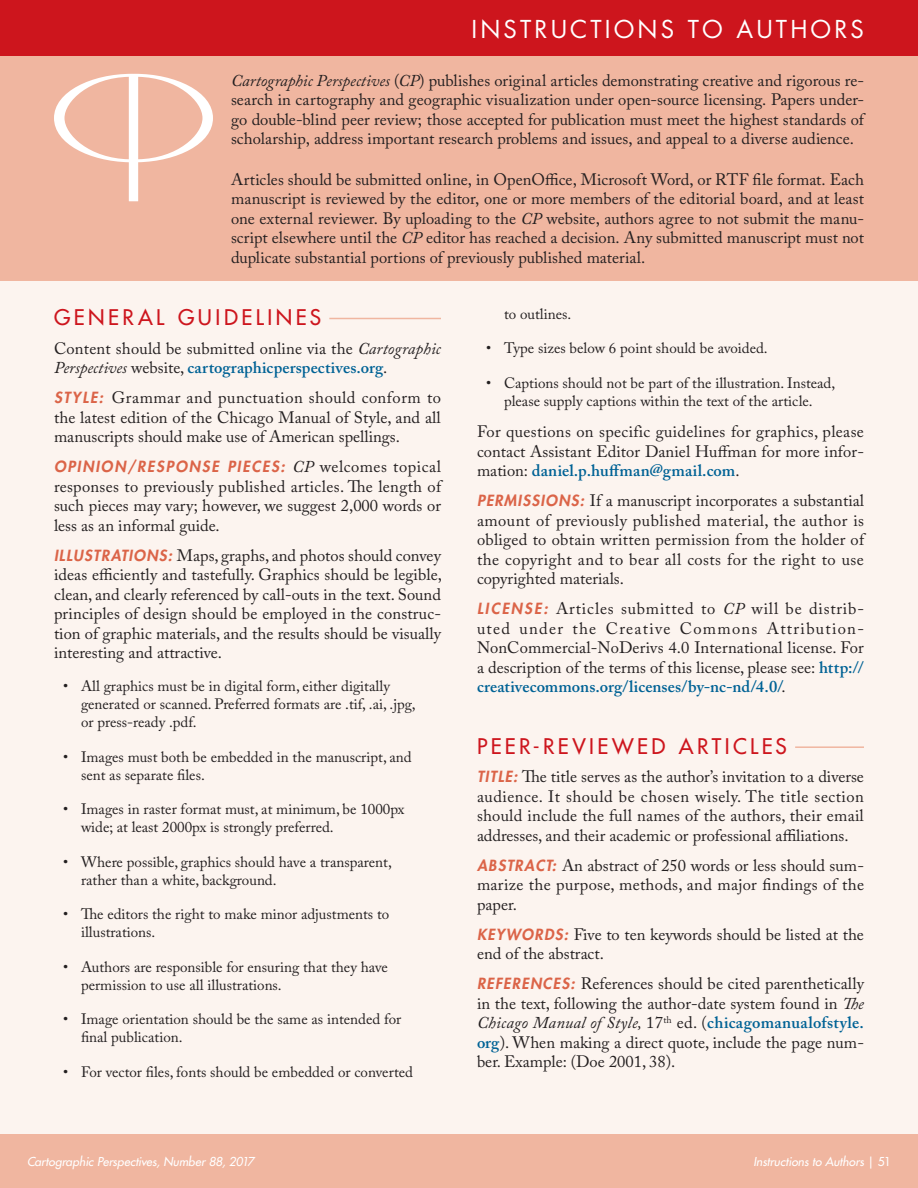
<style>
.page{position:relative;width:918px;height:1188px;background:#fff}
.page>*{position:absolute;margin:0;border:0;box-sizing:border-box;transform-origin:0 0}
.t1{font:24px "Futura Std";letter-spacing:.13em;color:#fff}
.Greater_Header{font:500 21px "Futura Std";letter-spacing:.165em;color:#cd151d}
.Instructions_to_Auth{font:16.5px/19.5px "Adobe Caslon Pro";letter-spacing:.005em;color:#231f20;text-align:justify}
.Main_Body_Text{font:16.5px/19.5px "Adobe Caslon Pro";letter-spacing:.005em;color:#231f20;text-align:justify}
.t2{font:15px/18px "Adobe Caslon Pro";color:#231f20}
.Instructions_to_Auth-2{font:italic 800 15px "Futura Std";letter-spacing:.11em;color:#db6448}
.t3{font:italic 500 12px "Futura Std";letter-spacing:.005em;color:#fff}
.s1{font-style:italic}
.s2{font-weight:600;color:#006295}
.s3{font-family:"Futura Std";font-weight:800;font-style:italic;font-size:15px;color:#db6448}
.s4{font-family:"Adobe Caslon Pro";font-weight:400;font-size:16.5px;color:#231f20}
.s5{font-family:"Adobe Caslon Pro";font-weight:400;font-style:normal;font-size:16.5px;color:#231f20}
.s6{font-style:normal}
</style>
<div class="page">
<div style="left:0;top:1134px;width:918px;height:54px;background:#f0b6a0"></div>
<div style="left:0;top:54px;width:918px;height:1080px;background:#fcf4ef"></div>
<div style="left:0;top:56px;width:918px;height:225px;background:#f0b6a0"></div>
<hr style="left:54px;top:318px;width:387px;height:1px;background:#f0b6a0">
<hr style="left:54px;top:317px;width:275px;height:3px;background:#fcf4ef">
<hr style="left:477px;top:746px;width:387px;height:2px;background:#f0b6a0">
<hr style="left:477px;top:746px;width:318px;height:3px;background:#fcf4ef">
<div style="left:0;top:0;width:918px;height:56px;background:#cd151d"></div>
<svg style="left:54px;top:74px;width:159px;height:127px"></svg>
<p class="t1" style="left:472px;top:14px;width:394px">INSTRUCTIONS TO AUTHORS</p>
<p class="Main_Body_Text" style="left:231px;top:70px;width:636px"><span class="s1">Cartographic Perspectives</span> (<span class="s1">CP</span>) publishes original articles demonstrating creative and rigorous re&shy;search in cartography and geographic visualization under open-source licensing. Papers under&shy;go double-blind peer review; those accepted for publication must meet the highest standards of scholarship, address important research problems and issues, and appeal to a diverse audience.</p>
<p class="Main_Body_Text" style="left:231px;top:169px;width:635px">Articles should be submitted online, in OpenOffice, Microsoft Word, or RTF file format. Each manuscript is reviewed by the editor, one or more members of the editorial board, and at least one external reviewer. By uploading to the <span class="s1">CP</span> website, authors agree to not submit the manu&shy;script elsewhere until the <span class="s1">CP</span> editor has reached a decision. Any submitted manuscript must not duplicate substantial portions of previously published material.</p>
<p class="Greater_Header" style="left:54px;top:304px;width:269px">GENERAL GUIDELINES</p>
<p class="Instructions_to_Auth" style="left:54px;top:338px;width:388px">Content should be submitted online via the <span class="s1">Cartographic<br>Perspectives</span> website, <span class="s2">cartographicperspectives.org</span>.</p>
<p class="Instructions_to_Auth" style="left:54px;top:388px;width:388px"><span class="s3">STYLE:</span> Grammar and punctuation should conform to the latest edition of the Chicago Manual of Style, and all manuscripts should make use of American spellings.</p>
<p class="Instructions_to_Auth-2" style="left:54px;top:457px;width:389px">OPINION/RESPONSE PIECES: <span class="s4">CP</span> <span class="s5">welcomes topical</span></p>
<p class="Instructions_to_Auth" style="left:54px;top:476px;width:391px;text-align:left">responses to previously published articles. The length of such pieces may vary; however, we suggest 2,000 words or less as an informal guide.</p>
<p class="Instructions_to_Auth" style="left:54px;top:545px;width:389px"><span class="s3">ILLUSTRATIONS:</span> Maps, graphs, and photos should convey ideas efficiently and tastefully. Graphics should be legible, clean, and clearly referenced by call-outs in the text. Sound principles of design should be employed in the construc&shy;tion of graphic materials, and the results should be visually interesting and attractive.</p>
<p class="t2" style="left:81px;top:677px;width:336px;text-indent:-18px">• All graphics must be in digital form, either digitally generated or scanned. Preferred formats are .tif, .ai, .jpg, or press-ready .pdf.</p>
<p class="t2" style="left:81px;top:748px;width:332px;text-indent:-18px">• Images must both be embedded in the manuscript, and sent as separate files.</p>
<p class="t2" style="left:81px;top:800px;width:325px;text-indent:-18px">• Images in raster format must, at minimum, be 1000px wide; at least 2000px is strongly preferred.</p>
<p class="t2" style="left:81px;top:853px;width:312px;text-indent:-18px">• Where possible, graphics should have a transparent, rather than a white, background.</p>
<p class="t2" style="left:81px;top:905px;width:310px;text-indent:-18px">• The editors the right to make minor adjustments to illustrations.</p>
<p class="t2" style="left:81px;top:958px;width:308px;text-indent:-18px">• Authors are responsible for ensuring that they have permission to use all illustrations.</p>
<p class="t2" style="left:81px;top:1010px;width:322px;text-indent:-18px">• Image orientation should be the same as intended for final publication.</p>
<p class="t2" style="left:63px;top:1063px;width:352px">• For vector files, fonts should be embedded or converted</p>
<p class="t3" style="left:27px;top:1154px;width:229px">Cartographic Perspectives, Number 88, 2017</p>
<p class="t2" style="left:504px;top:305px;width:69px">to outlines.</p>
<p class="t2" style="left:486px;top:339px;width:283px">• Type sizes below 6 point should be avoided.</p>
<p class="t2" style="left:486px;top:374px;width:351px;text-align:center">• Captions should not be part of the illustration. Instead, please supply captions within the text of the article.</p>
<p class="Instructions_to_Auth" style="left:477px;top:422px;width:389px">For questions on specific guidelines for graphics, please contact Assistant Editor Daniel Huffman for more infor&shy;mation: <span class="s2">daniel.p.huffman@gmail.com</span>.</p>
<p class="Instructions_to_Auth" style="left:477px;top:491px;width:391px;text-align:left"><span class="s3">PERMISSIONS:</span> If a manuscript incorporates a substantial amount of previously published material, the author is obliged to obtain written permission from the holder of the copyright and to bear all costs for the right to use copyrighted materials.</p>
<p class="Instructions_to_Auth" style="left:477px;top:599px;width:389px"><span class="s3">LICENSE:</span> Articles submitted to <span class="s1">CP</span> will be distrib&shy;uted under the Creative Commons Attribution-NonCommercial-NoDerivs 4.0 International license. For a description of the terms of this license, please see: <span class="s2">http:// creativecommons.org/licenses/by-nc-nd/4.0/</span>.</p>
<p class="Greater_Header" style="left:477px;top:733px;width:311px">PEER-REVIEWED ARTICLES</p>
<p class="Instructions_to_Auth" style="left:477px;top:767px;width:389px"><span class="s3">TITLE:</span> The title serves as the author’s invitation to a diverse audience. It should be chosen wisely. The title section should include the full names of the authors, their email addresses, and their academic or professional affiliations.</p>
<p class="Instructions_to_Auth" style="left:477px;top:856px;width:389px"><span class="s3">ABSTRACT:</span> An abstract of 250 words or less should sum&shy;marize the purpose, methods, and major findings of the paper.</p>
<p class="Instructions_to_Auth" style="left:477px;top:925px;width:388px"><span class="s3">KEYWORDS:</span> Five to ten keywords should be listed at the end of the abstract.</p>
<p class="Instructions_to_Auth" style="left:477px;top:974px;width:389px"><span class="s3">REFERENCES:</span> References should be cited parenthetically in the text, following the author-date system found in <span class="s1">The Chicago Manual of Style,</span> 17<sup>th</sup> ed. (<span class="s2">chicagomanualofstyle. org</span>). When making a direct quote, include the page num&shy;ber. Example: (Doe 2001, 38).</p>
<p class="t3" style="left:753px;top:1154px;width:139px">Instructions to Authors <span class="s6">| 51</span></p>
</div>
